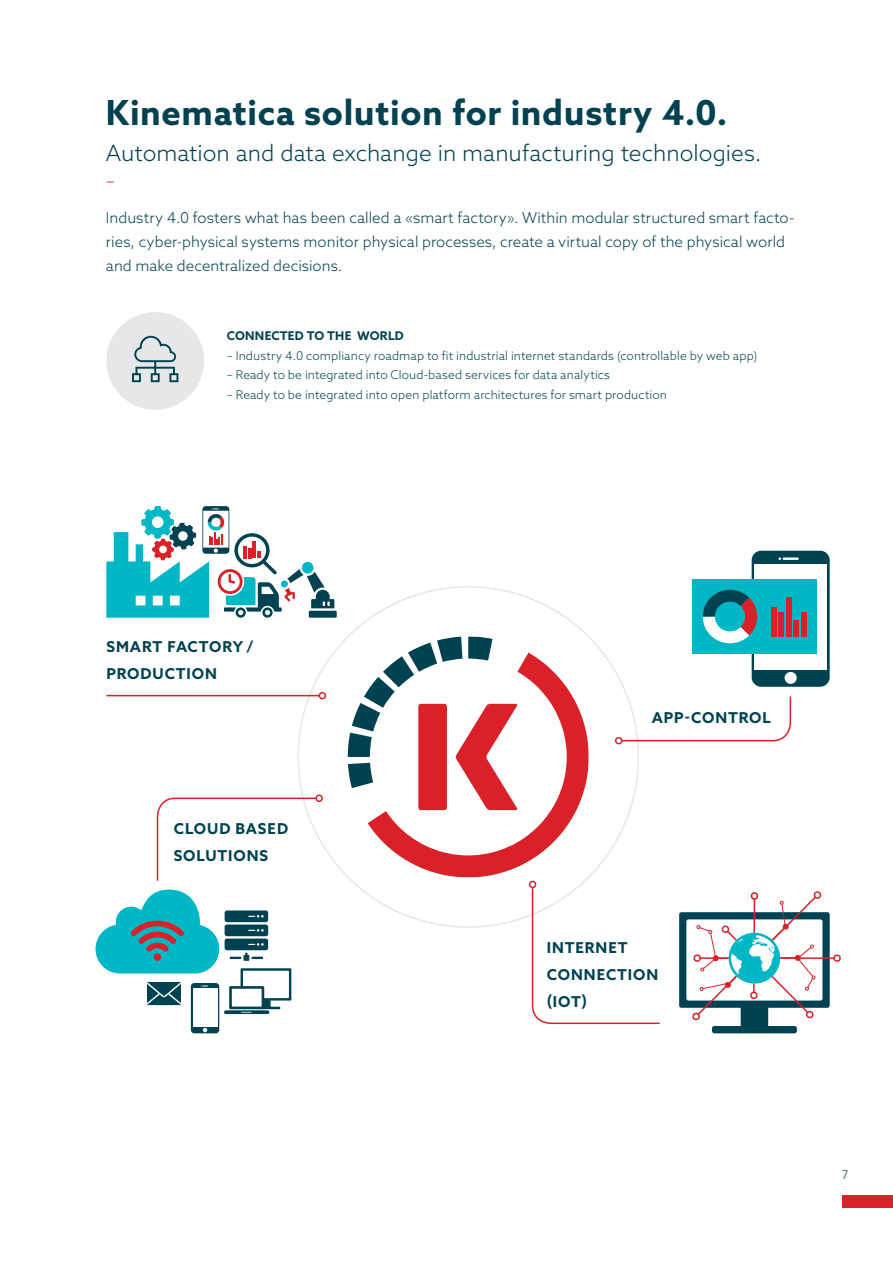
<style>
.page{position:relative;width:893px;height:1263px;background:#fff}
.page>*{position:absolute;margin:0;border:0;box-sizing:border-box;transform-origin:0 0}
.t1{font:700 34.5px "Azo Sans";letter-spacing:.02em;color:#004251}
.t2{font:300 22.5px "Azo Sans";color:#004251}
.t3{font:300 18px "Azo Sans";color:#da2128}
.t4{font:300 15px/24px "Azo Sans";color:#004251}
.t5{font:700 15px/27px "Azo Sans";letter-spacing:.06em;color:#004251}
.t6{font:300 12px "Azo Sans";letter-spacing:.01em;color:#004251}
.t7{font:700 12px "Azo Sans";letter-spacing:.015em;color:#004251}
</style>
<div class="page">
<div style="left:842px;top:1195px;width:51px;height:13px;background:#da2128"></div>
<div style="left:106px;top:312px;width:98px;height:98px;background:#e6e7e9;border-radius:50%"></div>
<svg style="left:132px;top:335px;width:46px;height:47px"></svg>
<svg style="left:348px;top:636px;width:145px;height:152px"></svg>
<svg style="left:368px;top:653px;width:221px;height:224px"></svg>
<div style="left:752px;top:551px;width:78px;height:136px;background:#004251;border-radius:10px"></div>
<div style="left:755px;top:564px;width:72px;height:105px;background:#fff"></div>
<div style="left:785px;top:672px;width:12px;height:12px;background:#fff;border-radius:50%"></div>
<hr style="left:783px;top:557px;width:16px;height:3px;background:#fff">
<div style="left:693px;top:579px;width:124px;height:75px;background:#00b7c5"></div>
<svg style="left:703px;top:590px;width:54px;height:53px"></svg>
<div style="left:771px;top:607px;width:5px;height:29px;background:#da2128"></div>
<div style="left:778px;top:612px;width:6px;height:24px;background:#da2128"></div>
<div style="left:801px;top:612px;width:5px;height:24px;background:#da2128"></div>
<div style="left:786px;top:597px;width:5px;height:39px;background:#da2128"></div>
<div style="left:793px;top:620px;width:6px;height:16px;background:#da2128"></div>
<svg style="left:620px;top:695px;width:172px;height:47px"></svg>
<div style="left:615px;top:737px;width:7px;height:7px;border:2px solid #da2128;border-radius:50%"></div>
<svg style="left:156px;top:797px;width:162px;height:84px"></svg>
<div style="left:315px;top:794px;width:8px;height:8px;border:2px solid #da2128;border-radius:50%"></div>
<svg style="left:96px;top:889px;width:195px;height:144px"></svg>
<hr style="left:106px;top:695px;width:213px;height:1px;background:#da2128">
<div style="left:319px;top:692px;width:7px;height:7px;border:2px solid #da2128;border-radius:50%"></div>
<svg style="left:531px;top:886px;width:129px;height:139px"></svg>
<div style="left:529px;top:881px;width:7px;height:7px;border:2px solid #da2128;border-radius:50%"></div>
<svg style="left:679px;top:891px;width:162px;height:142px"></svg>
<div style="left:309px;top:611px;width:28px;height:7px;background:#004251"></div>
<svg style="left:106px;top:506px;width:228px;height:112px"></svg>
<h1 class="t1" style="left:106px;top:90px;width:623px">Kinematica solution for industry 4.0.</h1>
<h2 class="t2" style="left:106px;top:139px;width:657px">Automation and data exchange in manufacturing technologies.</h2>
<h3 class="t3" style="left:106px;top:169px;width:10px">–</h3>
<p class="t4" style="left:106px;top:205px;width:690px">Industry 4.0 fosters what has been called a «smart factory». Within modular structured smart facto&shy;ries, cyber-physical systems monitor physical processes, create a virtual copy of the physical world and make decentralized decisions.</p>
<p class="t7" style="left:227px;top:328px;width:178px">CONNECTED TO THE WORLD</p>
<p class="t6" style="left:227px;top:348px;width:532px">– Industry 4.0 compliancy roadmap to fit industrial internet standards (controllable by web app)</p>
<p class="t6" style="left:227px;top:367px;width:385px">– Ready to be integrated into Cloud-based services for data analytics</p>
<p class="t6" style="left:227px;top:387px;width:442px">– Ready to be integrated into open platform architectures for smart production</p>
<p class="t5" style="left:106px;top:633px;width:148px">SMART FACTORY /<br>PRODUCTION</p>
<p class="t5" style="left:174px;top:815px;width:116px">CLOUD BASED<br>SOLUTIONS</p>
<p class="t5" style="left:652px;top:704px;width:120px">APP-CONTROL</p>
<p class="t5" style="left:547px;top:934px;width:113px">INTERNET<br>CONNECTION (IOT)</p>
<p class="t6" style="left:842px;top:1167px;width:8px">7</p>
</div>
